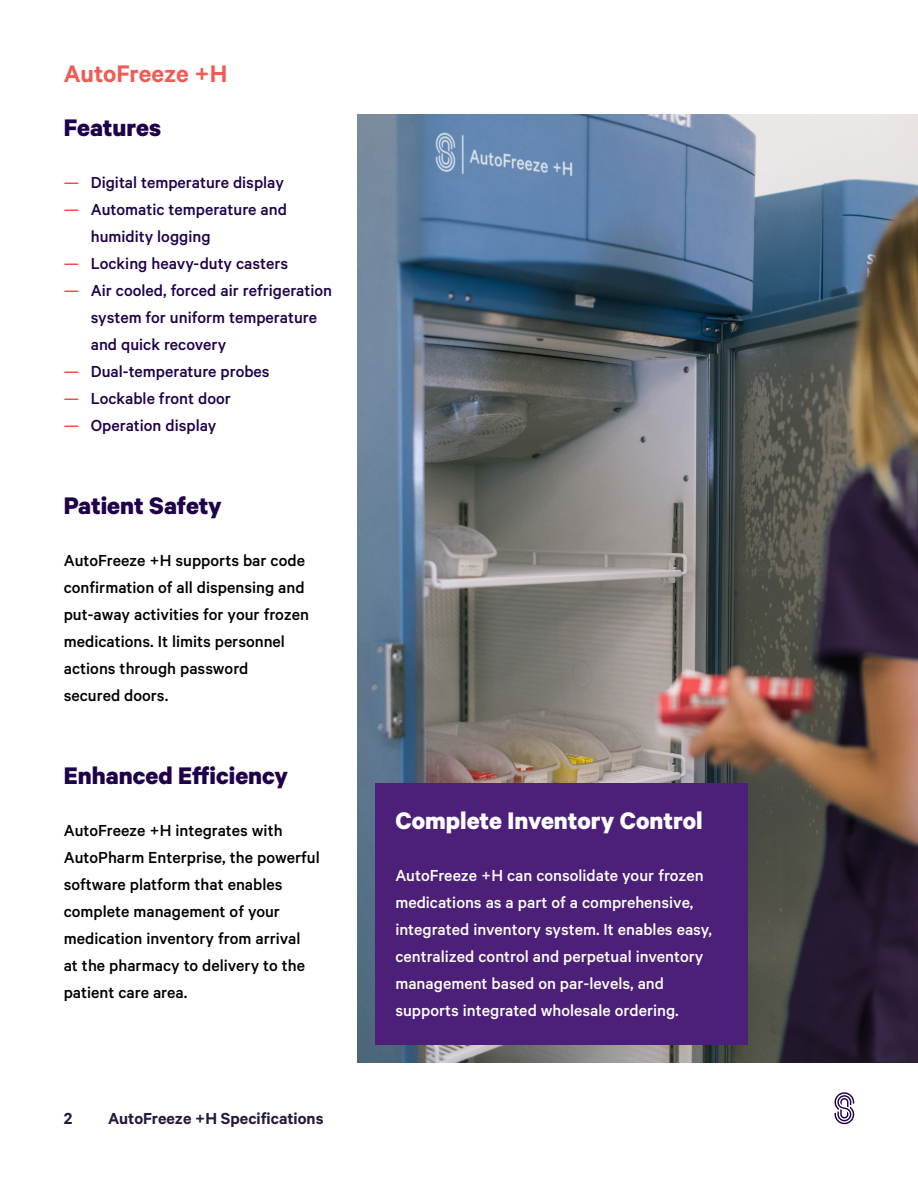
<style>
.page{position:relative;width:918px;height:1188px;background:#fff}
.page>*{position:absolute;margin:0;border:0;box-sizing:border-box;transform-origin:0 0}
._01_SL_ED_Headline_2{font:700 27px "Calibre";color:#1f004b}
._01_SL_ED_Headline_2-2{font:700 27px "Calibre";color:#fff}
._01_SL_ED_Headline_2-3{font:600 27px "Calibre";letter-spacing:-.005em;color:#f15b55}
.Body_Text{font:500 18px/27px "Calibre";color:#000}
.t1{font:500 18px/27px "Calibre";color:#1f004b}
.Body_Text-2{font:500 18px/27px "Calibre";color:#fff}
.t2{font:600 18px "Calibre";color:#26193c}
.s1{color:#f34842}
</style>
<div class="page">
<svg style="left:835px;top:1092px;width:19px;height:32px"></svg>
<img style="left:358px;top:114px;width:560px;height:949px">
<div style="left:375px;top:784px;width:372px;height:261px;background:#4c1f78"></div>
<p class="_01_SL_ED_Headline_2-3" style="left:64px;top:57px;width:165px">AutoFreeze +H</p>
<p class="_01_SL_ED_Headline_2" style="left:64px;top:111px;width:99px">Features</p>
<p class="t1" style="left:64px;top:169px;width:222px"><span class="s1">—</span> Digital temperature display</p>
<p class="t1" style="left:91px;top:196px;width:198px;text-indent:-27px"><span class="s1">—</span> Automatic temperature and humidity logging</p>
<p class="t1" style="left:64px;top:250px;width:226px"><span class="s1">—</span> Locking heavy-duty casters</p>
<p class="t1" style="left:91px;top:277px;width:243px;text-indent:-27px"><span class="s1">—</span> Air cooled, forced air refrigeration system for uniform temperature and quick recovery</p>
<p class="t1" style="left:64px;top:358px;width:207px"><span class="s1">—</span> Dual-temperature probes</p>
<p class="t1" style="left:64px;top:385px;width:169px"><span class="s1">—</span> Lockable front door</p>
<p class="t1" style="left:64px;top:412px;width:154px"><span class="s1">—</span> Operation display</p>
<p class="_01_SL_ED_Headline_2" style="left:64px;top:489px;width:160px">Patient Safety</p>
<p class="Body_Text" style="left:64px;top:547px;width:247px">AutoFreeze +H supports bar code confirmation of all dispensing and put-away activities for your frozen medications. It limits personnel actions through password secured doors.</p>
<p class="_01_SL_ED_Headline_2" style="left:64px;top:759px;width:226px">Enhanced Efficiency</p>
<p class="Body_Text" style="left:64px;top:817px;width:258px">AutoFreeze +H integrates with<br>AutoPharm Enterprise, the powerful software platform that enables complete management of your medication inventory from arrival<br>at the pharmacy to delivery to the patient care area.</p>
<p class="t2" style="left:64px;top:1108px;width:10px">2</p>
<p class="t2" style="left:108px;top:1108px;width:217px">AutoFreeze +H Specifications</p>
<p class="_01_SL_ED_Headline_2-2" style="left:395px;top:804px;width:309px">Complete Inventory Control</p>
<p class="Body_Text-2" style="left:395px;top:862px;width:318px">AutoFreeze +H can consolidate your frozen medications as a part of a comprehensive, integrated inventory system. It enables easy, centralized control and perpetual inventory management based on par-levels, and supports integrated wholesale ordering.</p>
</div>
